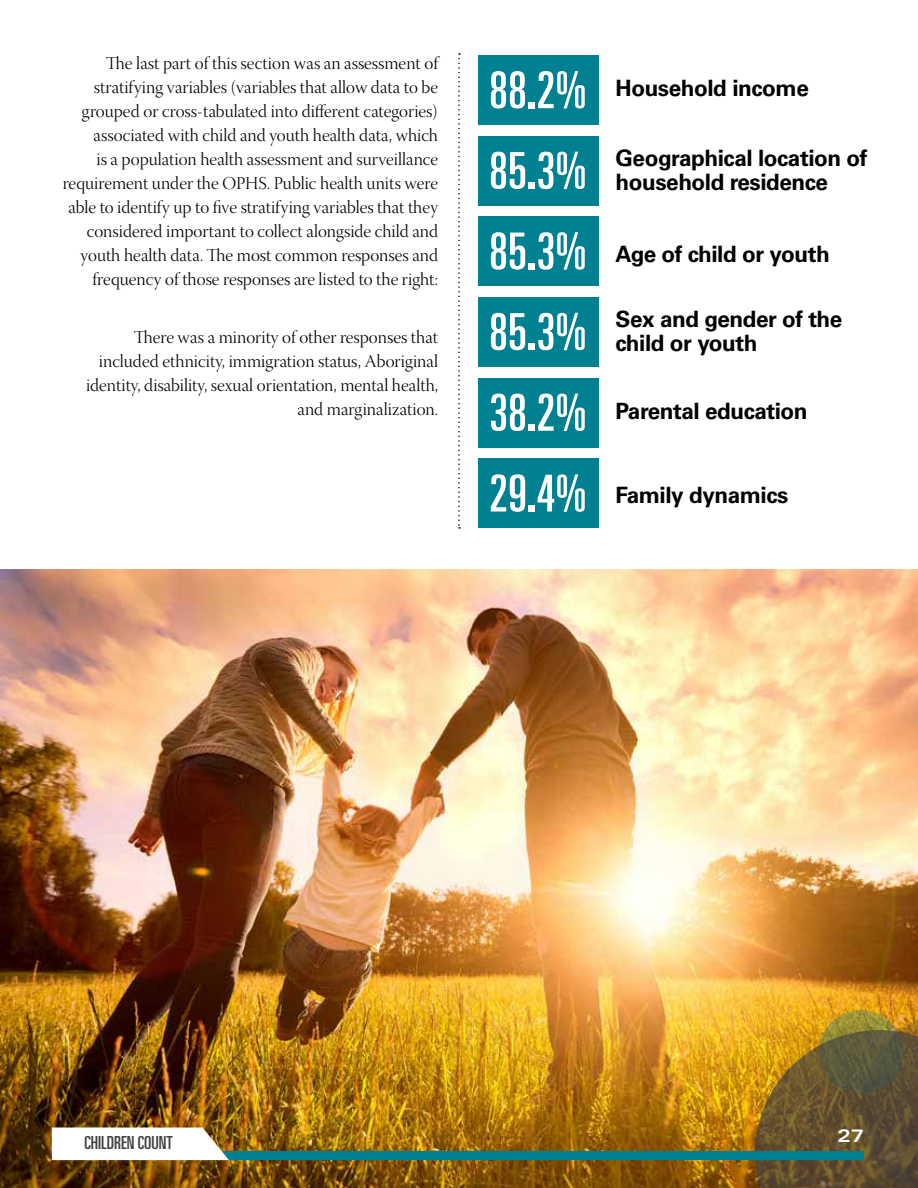
<style>
.page{position:relative;width:918px;height:1188px;background:#fff}
.page>*{position:absolute;margin:0;border:0;box-sizing:border-box;transform-origin:0 0}
.t1{font:ultra-condensed 51px/80.7px "Univers LT Std";color:#fff;text-align:justify}
.t2{font:700 22.5px/24px "Univers LT Std";letter-spacing:-.02em;color:#000}
.t3{font:18px/24px "Warnock Pro Light Disp";color:#000;text-align:right}
.t4{font:ultra-condensed 18px "Univers LT Std";color:#414042}
.t5{font:700 expanded 18px "Univers LT Std";color:#fff}
</style>
<div class="page">
<img style="left:0;top:569px;width:918px;height:619px">
<svg style="left:755px;top:1010px;width:163px;height:178px;background:#7b632c"></svg>
<div style="left:478px;top:56px;width:121px;height:69px;background:#008091"></div>
<div style="left:478px;top:136px;width:121px;height:69px;background:#008091"></div>
<div style="left:478px;top:217px;width:121px;height:69px;background:#008091"></div>
<div style="left:478px;top:297px;width:121px;height:69px;background:#008091"></div>
<div style="left:478px;top:378px;width:121px;height:69px;background:#008091"></div>
<div style="left:478px;top:459px;width:121px;height:69px;background:#008091"></div>
<svg style="left:458px;top:53px;width:2px;height:476px"></svg>
<div style="left:209px;top:1151px;width:655px;height:9px;background:#008091"></div>
<svg style="left:52px;top:1128px;width:177px;height:32px"></svg>
<p class="t3" style="left:63px;top:53px;width:377px">The last part of this section was an assessment of stratifying variables (variables that allow data to be grouped or cross-tabulated into different categories) associated with child and youth health data, which<br>is a population health assessment and surveillance requirement under the OPHS. Public health units were able to identify up to five stratifying variables that they considered important to collect alongside child and youth health data. The most common responses and frequency of those responses are listed to the right:</p>
<p class="t3" style="left:86px;top:327px;width:354px">There was a minority of other responses that included ethnicity, immigration status, Aboriginal identity, disability, sexual orientation, mental health, and marginalization.</p>
<h1 class="t1" style="left:489px;top:49px;width:99px">88.2% 85.3% 85.3% 85.3% 38.2% 29.4%</h1>
<p class="t2" style="left:616px;top:76px;width:195px">Household income</p>
<p class="t2" style="left:616px;top:146px;width:253px">Geographical location of household residence</p>
<p class="t2" style="left:616px;top:242px;width:216px">Age of child or youth</p>
<p class="t2" style="left:616px;top:307px;width:228px">Sex and gender of the child or youth</p>
<p class="t2" style="left:616px;top:400px;width:194px">Parental education</p>
<p class="t2" style="left:616px;top:483px;width:174px">Family dynamics</p>
<p class="t4" style="left:85px;top:1133px;width:90px">CHILDREN COUNT</p>
<p class="t5" style="left:837px;top:1125px;width:28px">27</p>
</div>
